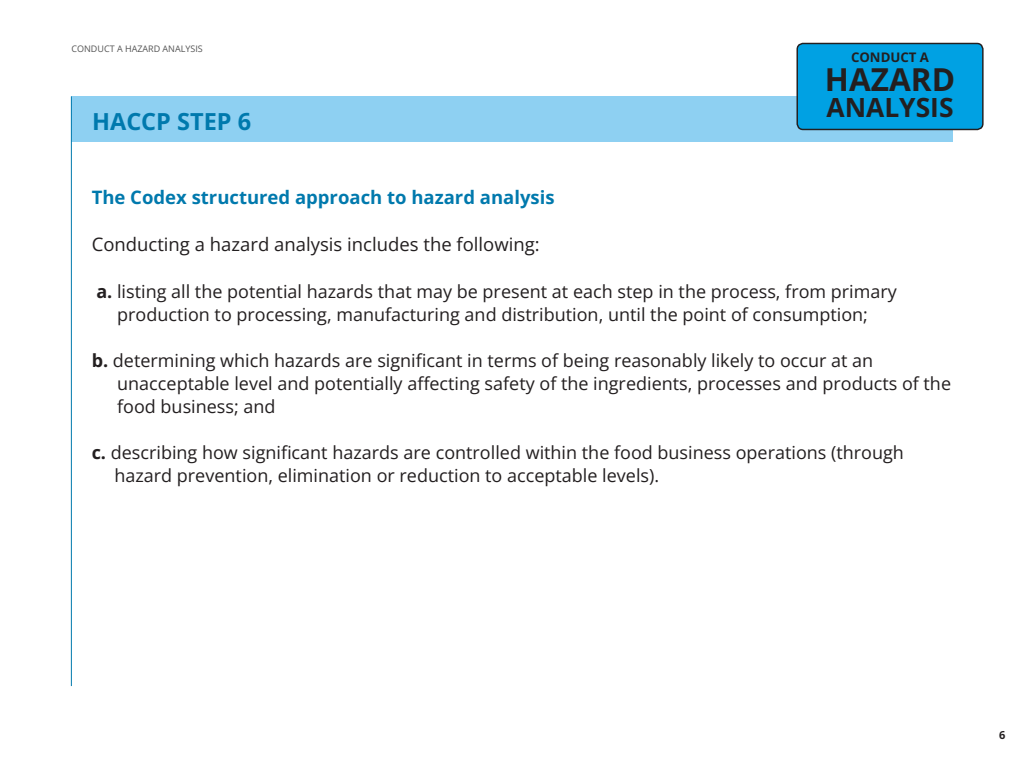
<style>
.page{position:relative;width:1024px;height:768px;background:#fff}
.page>*{position:absolute;margin:0;border:0;box-sizing:border-box;transform-origin:0 0}
.t1{font:700 31.6px "Open Sans";color:#231f20}
.t2{font:700 26.4px "Open Sans";color:#231f20}
.Main_Title{font:700 23.5px "Open Sans";color:#0079ad}
.Text{font:18.5px "Open Sans";color:#231f20}
.Text-2{font:700 18.5px "Open Sans";color:#0079ad}
.Simple_bullets{font:18px/23px "Open Sans";color:#231f20}
.t3{font:700 13.2px "Open Sans";color:#231f20}
.t4{font:700 11px "Open Sans";color:#231f20}
.t5{font:9px "Open Sans";color:#545454}
.s1{font-weight:700}
</style>
<div class="page">
<div style="left:71px;top:96px;width:882px;height:46px;background:#8ed0f2"></div>
<hr style="left:71px;top:96px;width:1px;height:590px;background:#0079ad">
<div style="left:797px;top:43px;width:186px;height:86px;background:#00a1e3;border-radius:6px"></div>
<div style="left:796px;top:43px;width:187px;height:87px;border:1px solid #231f20;border-radius:6px"></div>
<p class="t5" style="left:71px;top:43px;width:133px">CONDUCT A HAZARD ANALYSIS</p>
<p class="Main_Title" style="left:92px;top:105px;width:161px">HACCP STEP 6</p>
<p class="t3" style="left:851px;top:48px;width:79px">CONDUCT A</p>
<h1 class="t1" style="left:825px;top:58px;width:132px">HAZARD</h1>
<h2 class="t2" style="left:826px;top:90px;width:129px">ANALYSIS</h2>
<p class="Text-2" style="left:92px;top:185px;width:464px">The Codex structured approach to hazard analysis</p>
<p class="Text" style="left:92px;top:232px;width:449px">Conducting a hazard analysis includes the following:</p>
<p class="Simple_bullets" style="left:96px;top:279px;width:802px;text-align:center"><span class="s1">a.</span> listing all the potential hazards that may be present at each step in the process, from primary production to processing, manufacturing and distribution, until the point of consumption;</p>
<p class="Simple_bullets" style="left:117px;top:348px;width:835px;text-indent:-26px"><span class="s1">b.</span> determining which hazards are significant in terms of being reasonably likely to occur at an unacceptable level and potentially affecting safety of the ingredients, processes and products of the food business; and</p>
<p class="Simple_bullets" style="left:114px;top:440px;width:791px;text-indent:-23px"><span class="s1">c.</span> describing how significant hazards are controlled within the food business operations (through hazard prevention, elimination or reduction to acceptable levels).</p>
<p class="t4" style="left:999px;top:727px;width:8px">6</p>
</div>
